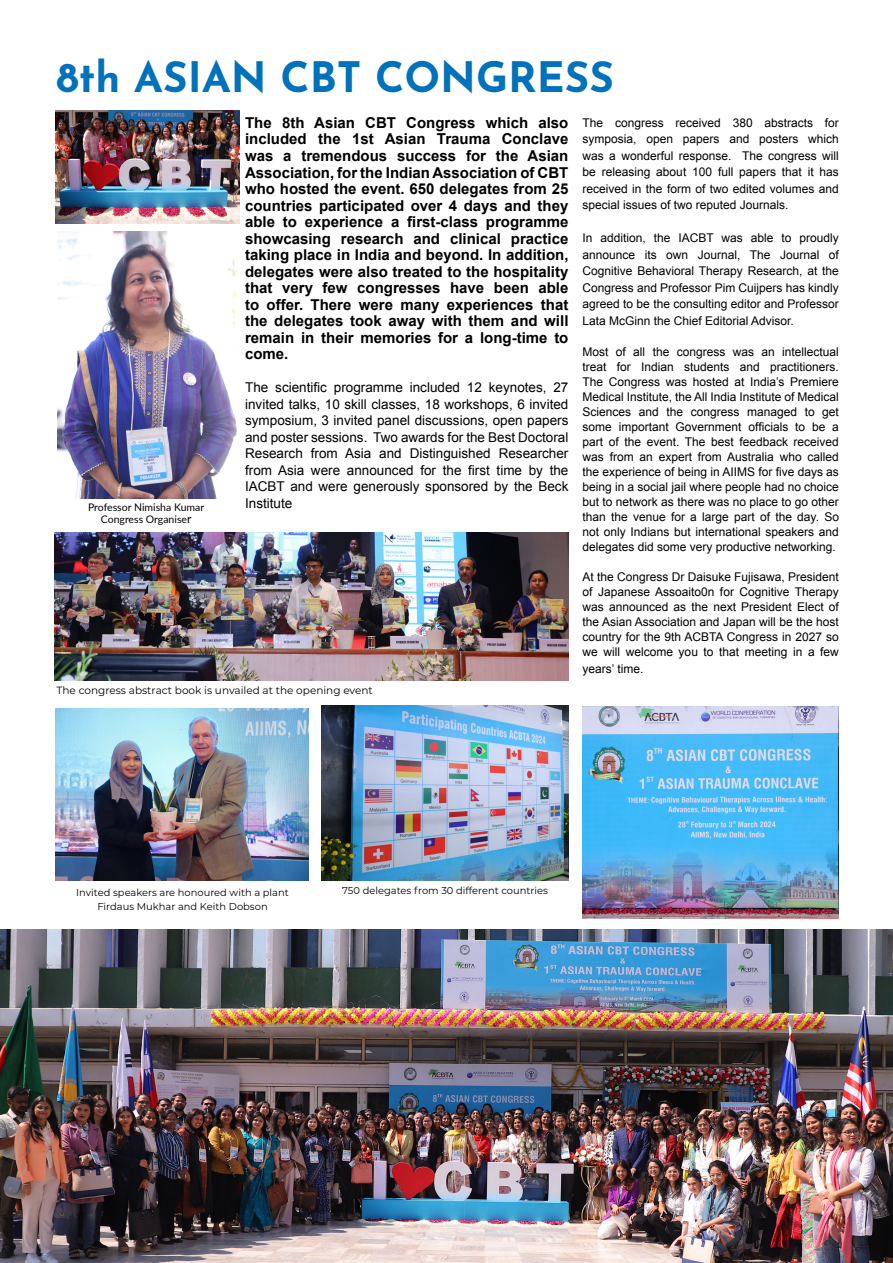
<style>
.page{position:relative;width:893px;height:1263px;background:#fff}
.page>*{position:absolute;margin:0;border:0;box-sizing:border-box;transform-origin:0 0}
.Paragraph_Style_34{font:700 42px "Josefin Sans";color:#0072bc}
.Paragraph_Style_9{font:700 15px/16.5px "Arial";color:#000;text-align:justify}
.Paragraph_Style_9-2{font:13.5px/16.5px "Arial";color:#000;text-align:justify}
.Paragraph_Style_9-3{font:12px/15px "Arial";color:#000;text-align:justify}
.Paragraph_Style_9-4{font:10.5px "Montserrat";color:#000}
.Paragraph_Style_9-5{font:10.5px "Lato";color:#000}
.Paragraph_Style_9-6{font:9.9px "Montserrat";color:#000}
.s1{font-size:12px}
</style>
<div class="page">
<img style="left:0;top:929px;width:893px;height:334px">
<img style="left:55px;top:111px;width:184px;height:112px">
<img style="left:55px;top:533px;width:513px;height:148px">
<img style="left:322px;top:705px;width:246px;height:176px">
<img style="left:58px;top:231px;width:181px;height:267px">
<img style="left:55px;top:708px;width:254px;height:173px">
<img style="left:582px;top:706px;width:256px;height:213px">
<p class="Paragraph_Style_34" style="left:56px;top:40px;width:559px">8th ASIAN CBT CONGRESS</p>
<p class="Paragraph_Style_9-5" style="left:88px;top:499px;width:118px">Professor Nimisha Kumar</p>
<p class="Paragraph_Style_9-5" style="left:101px;top:511px;width:92px">Congress Organise<span class="s1">r</span></p>
<p class="Paragraph_Style_9" style="left:245px;top:115px;width:325px">The 8th Asian CBT Congress which also included the 1st Asian Trauma Conclave was a tremendous success for the Asian Association, for the Indian Association of CBT who hosted the event. 650 delegates from 25 countries participated over 4 days and they able to experience a first-class programme showcasing research and clinical practice taking place in India and beyond. In addition, delegates were also treated to the hospitality that very few congresses have been able to offer. There were many experiences that the delegates took away with them and will remain in their memories for a long-time to come.</p>
<p class="Paragraph_Style_9-2" style="left:245px;top:379px;width:325px">The scientific programme included 12 keynotes, 27 invited talks, 10 skill classes, 18 workshops, 6 invited symposium, 3 invited panel discussions, open papers and poster sessions. Two awards for the Best Doctoral Research from Asia and Distinguished Researcher from Asia were announced for the first time by the IACBT and were generously sponsored by the Beck Institute</p>
<p class="Paragraph_Style_9-4" style="left:56px;top:683px;width:318px">The congress abstract book is unvailed at the opening event</p>
<p class="Paragraph_Style_9-3" style="left:582px;top:115px;width:258px;line-height:16.5px">The congress received 380 abstracts for symposia, open papers and posters which was a wonderful response. The congress will be releasing about 100 full papers that it has received in the form of two edited volumes and special issues of two reputed Journals.</p>
<p class="Paragraph_Style_9-3" style="left:582px;top:230px;width:258px;line-height:16.5px">In addition, the IACBT was able to proudly announce its own Journal, The Journal of Cognitive Behavioral Therapy Research, at the Congress and Professor Pim Cuijpers has kindly agreed to be the consulting editor and Professor Lata McGinn the Chief Editorial Advisor.</p>
<p class="Paragraph_Style_9-3" style="left:582px;top:345px;width:258px">Most of all the congress was an intellectual treat for Indian students and practitioners.<br>The Congress was hosted at India’s Premiere Medical Institute, the All India Institute of Medical Sciences and the congress managed to get some important Government officials to be a part of the event. The best feedback received was from an expert from Australia who called the experience of being in AIIMS for five days as being in a social jail where people had no choice but to network as there was no place to go other than the venue for a large part of the day. So not only Indians but international speakers and delegates did some very productive networking.</p>
<p class="Paragraph_Style_9-3" style="left:582px;top:570px;width:258px">At the Congress Dr Daisuke Fujisawa, President of Japanese Assoaito0n for Cognitive Therapy was announced as the next President Elect of the Asian Association and Japan will be the host country for the 9th ACBTA Congress in 2027 so we will welcome you to that meeting in a few</p>
<p class="Paragraph_Style_9-3" style="left:582px;top:661px;width:62px">years’ time.</p>
<p class="Paragraph_Style_9-6" style="left:76px;top:886px;width:214px">Invited speakers are honoured with a plant</p>
<p class="Paragraph_Style_9-6" style="left:97px;top:899px;width:172px">Firdaus Mukhar and Keith Dobson</p>
<p class="Paragraph_Style_9-6" style="left:342px;top:884px;width:207px">750 delegates from 30 different countries</p>
</div>
